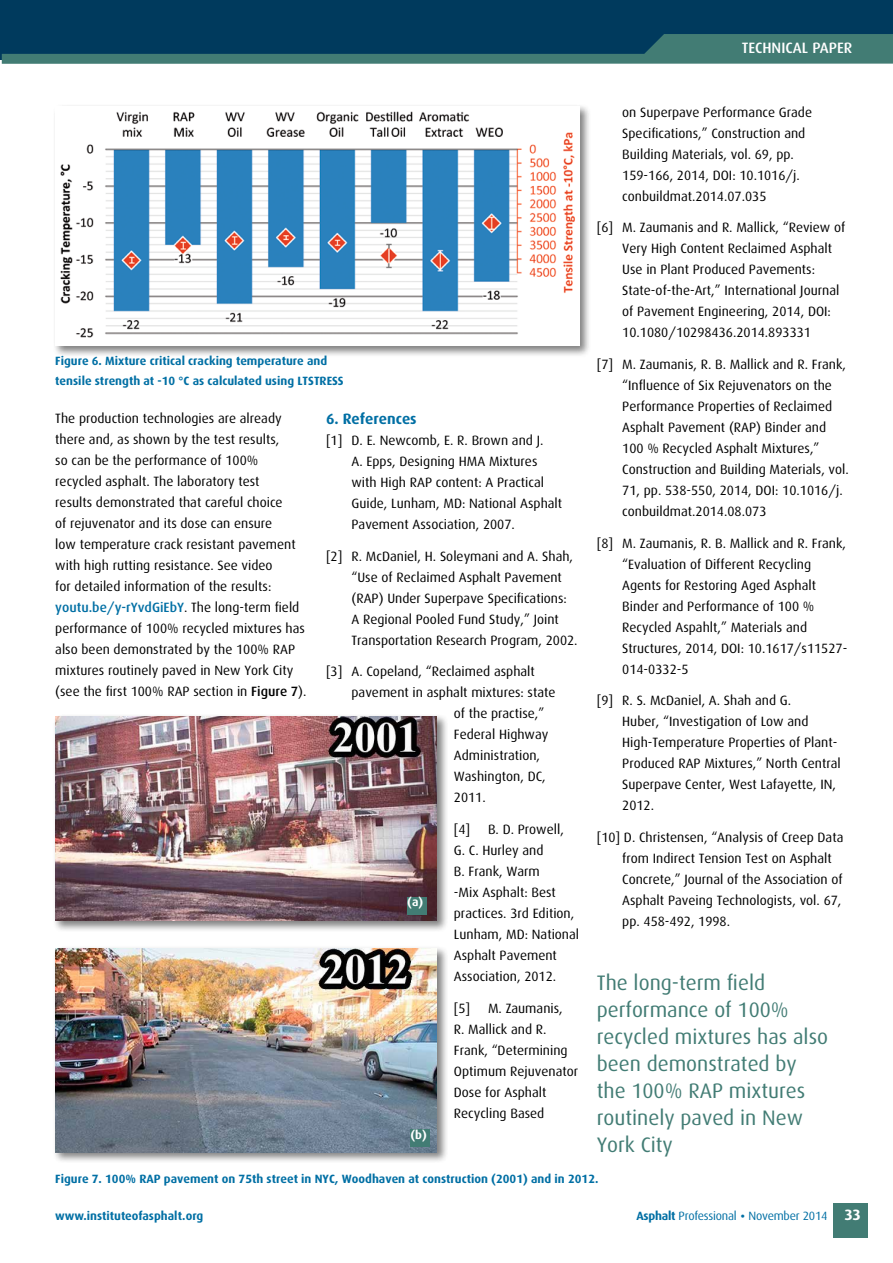
<style>
.page{position:relative;width:893px;height:1263px;background:#fff}
.page>*{position:absolute;margin:0;border:0;box-sizing:border-box;transform-origin:0 0}
.Copy{font:21px/27px "Dax";color:#427c74}
.t1{font:500 15px "Dax";color:#fff}
.Copy-2{font:700 15px "Dax";color:#006fa4}
.Copy-3{font:13.5px/21px "Dax";color:#000}
.Copy-4{font:700 12px/19.5px "Dax";color:#006fa4}
.t2{font:12px "Dax";letter-spacing:-.02em;color:#006fa4}
.Copy-5{font:700 12px "Dax";color:#fff}
.s1{font-weight:500;color:#006fa4}
.s2{font-weight:500}
.s3{font-weight:700}
.s4{font-size:16.5px}
.s5{font-weight:700;font-size:15px;color:#fff}
</style>
<div class="page">
<div style="left:833px;top:1203px;width:34px;height:34px;background:#427c74"></div>
<div style="left:0;top:0;width:893px;height:60px;background:#003a5d"></div>
<svg style="left:2px;top:34px;width:891px;height:30px"></svg>
<div style="left:53px;top:104px;width:538px;height:253px;background:#000;opacity:.5"></div>
<img style="left:55px;top:106px;width:525px;height:239px">
<div style="left:52px;top:714px;width:396px;height:218px;background:#000;opacity:.5"></div>
<img style="left:55px;top:716px;width:382px;height:205px">
<div style="left:407px;top:897px;width:19px;height:17px;background:#427c74"></div>
<div style="left:52px;top:945px;width:396px;height:219px;background:#000;opacity:.5"></div>
<img style="left:55px;top:948px;width:382px;height:204px">
<div style="left:410px;top:1129px;width:20px;height:17px;background:#427c74"></div>
<p class="t1" style="left:742px;top:40px;width:112px">TECHNICAL PAPER</p>
<p class="Copy-4" style="left:55px;top:351px;width:290px">Figure 6. Mixture critical cracking temperature and tensile strength at -10 °C as calculated using LTSTRESS</p>
<p class="Copy-3" style="left:55px;top:408px;width:253px">The production technologies are already there and, as shown by the test results,<br>so can be the performance of 100% recycled asphalt. The laboratory test<br>results demonstrated that careful choice<br>of rejuvenator and its dose can ensure<br>low temperature crack resistant pavement with high rutting resistance. See video<br>for detailed information of the results: <span class="s1">youtu.be/y-rYvdGiEbY</span>. The long-term field performance of 100% recycled mixtures has also been demonstrated by the 100% RAP mixtures routinely paved in New York City (see the first 100% RAP section in <span class="s2">Figure 7</span>).</p>
<p class="Copy-2" style="left:326px;top:410px;width:92px">6. References</p>
<p class="Copy-3" style="left:351px;top:430px;width:212px;text-indent:-26px">[1] D. E. Newcomb, E. R. Brown and J.<br>A. Epps, Designing HMA Mixtures with High RAP content: A Practical Guide, Lunham, MD: National Asphalt Pavement Association, 2007.</p>
<p class="Copy-3" style="left:351px;top:546px;width:228px;text-indent:-26px">[2] R. McDaniel, H. Soleymani and A. Shah, “Use of Reclaimed Asphalt Pavement (RAP) Under Superpave Specifications:<br>A Regional Pooled Fund Study,” Joint Transportation Research Program, 2002.</p>
<p class="Copy-3" style="left:326px;top:661px;width:210px">[3] A. Copeland, “Reclaimed asphalt</p>
<p class="Copy-3" style="left:351px;top:682px;width:205px">pavement in asphalt mixtures: state</p>
<p class="Copy-3" style="left:454px;top:703px;width:92px">of the practise,”</p>
<p class="Copy-3" style="left:454px;top:724px;width:96px">Federal Highway</p>
<p class="Copy-3" style="left:454px;top:745px;width:88px">Administration,</p>
<p class="Copy-3" style="left:454px;top:766px;width:93px">Washington, DC,</p>
<p class="Copy-3" style="left:454px;top:787px;width:33px">2011.</p>
<p class="Copy-3" style="left:454px;top:819px;width:18px">[4]</p>
<p class="Copy-3" style="left:454px;top:819px;width:127px;text-indent:34px">B. D. Prowell,<br>G. C. Hurley and<br>B. Frank, Warm<br>-Mix Asphalt: Best practices. 3rd Edition,<br>Lunham, MD: National<br>Asphalt Pavement<br>Association, 2012.</p>
<p class="Copy-3" style="left:454px;top:997px;width:18px">[5]</p>
<p class="Copy-5" style="left:407px;top:895px;width:18px">(a)</p>
<p class="Copy-3" style="left:454px;top:997px;width:126px;text-indent:34px">M. Zaumanis,<br>R. Mallick and R.<br>Frank, “Determining<br>Optimum Rejuvenator<br>Dose for Asphalt<br>Recycling Based</p>
<p class="Copy-5" style="left:410px;top:1127px;width:18px">(b)</p>
<p class="Copy-3" style="left:622px;top:102px;width:191px">on Superpave Performance Grade<br>Specifications,” Construction and<br>Building Materials, vol. 69, pp.<br>159-166, 2014, DOI: 10.1016/j. conbuildmat.2014.07.035</p>
<p class="Copy-3" style="left:622px;top:217px;width:225px;text-indent:-26px">[6] M. Zaumanis and R. Mallick, “Review of Very High Content Reclaimed Asphalt Use in Plant Produced Pavements:<br>State-of-the-Art,” International Journal of Pavement Engineering, 2014, DOI:<br>10.1080/10298436.2014.893331</p>
<p class="Copy-3" style="left:622px;top:354px;width:228px;text-indent:-26px">[7] M. Zaumanis, R. B. Mallick and R. Frank, “Influence of Six Rejuvenators on the Performance Properties of Reclaimed Asphalt Pavement (RAP) Binder and 100 % Recycled Asphalt Mixtures,” Construction and Building Materials, vol.<br>71, pp. 538-550, 2014, DOI: 10.1016/j. conbuildmat.2014.08.073</p>
<p class="Copy-3" style="left:622px;top:533px;width:227px;text-indent:-26px">[8] M. Zaumanis, R. B. Mallick and R. Frank, “Evaluation of Different Recycling Agents for Restoring Aged Asphalt Binder and Performance of 100 % Recycled Aspahlt,” Materials and Structures, 2014, DOI: 10.1617/s11527- 014-0332-5</p>
<p class="Copy-3" style="left:622px;top:690px;width:220px;text-indent:-26px">[9] R. S. McDaniel, A. Shah and G.<br>Huber, “Investigation of Low and<br>High-Temperature Properties of Plant-<br>Produced RAP Mixtures,” North Central<br>Superpave Center, West Lafayette, IN,<br>2012.</p>
<p class="Copy-3" style="left:622px;top:827px;width:223px;text-indent:-26px">[10] D. Christensen, “Analysis of Creep Data from Indirect Tension Test on Asphalt Concrete,” Journal of the Association of Asphalt Paveing Technologists, vol. 67, pp. 458-492, 1998.</p>
<p class="Copy" style="left:597px;top:970px;width:233px">The long-term field performance of 100% recycled mixtures has also been demonstrated by the 100% RAP mixtures routinely paved in New<br>York City</p>
<p class="Copy-4" style="left:55px;top:1169px;width:545px">Figure 7. 100% RAP pavement on 75th street in NYC, Woodhaven at construction (2001) and in 2012.</p>
<p class="Copy-4" style="left:55px;top:1206px;width:149px">www.instituteofasphalt.org</p>
<p class="t2" style="left:636px;top:1210px;width:226px"><span class="s3">Asphalt</span> Professional <span class="s4">•</span> November 2014 <span class="s5">33</span></p>
</div>
